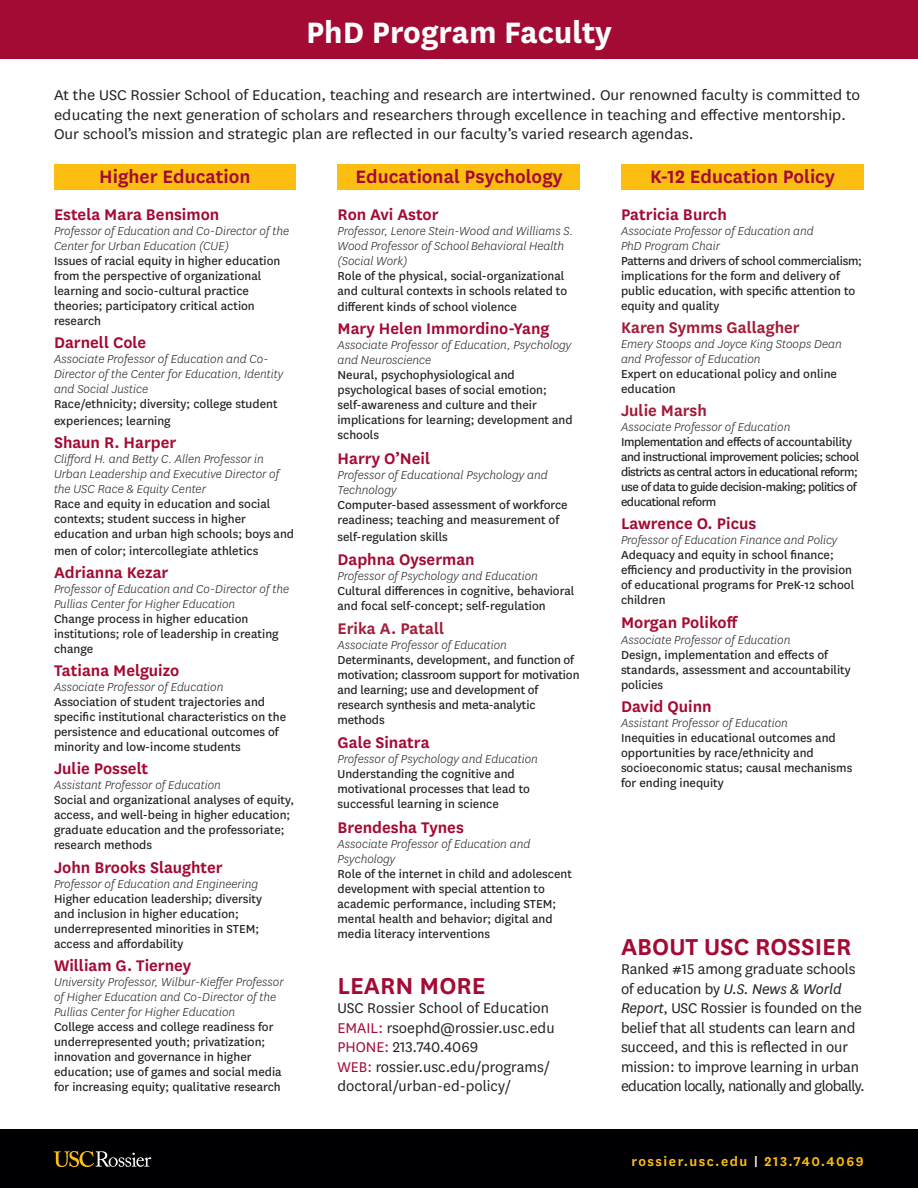
<style>
.page{position:relative;width:918px;height:1188px;background:#fff}
.page>*{position:absolute;margin:0;border:0;box-sizing:border-box;transform-origin:0 0}
.t1{font:700 34.5px "National";color:#fff}
.YELLOW_BOX_TEXT{font:600 27px "National";color:#a30a34}
.t2{font:600 21px "National";color:#a30a34}
.t3{font:600 18px "National";color:#a30a34}
.t4{font:600 18px "National";color:#a21d39}
.YELLOW_BOX_TEXT-2{font:16.5px/19.5px "National";color:#231f20}
.YELLOW_BOX_TEXT-3{font:16.5px/19.5px "National";color:#231f20;scale:1.05 1}
.t5{font:600 15px "National";letter-spacing:.1em;color:#fdbe12}
.research{font:13.5px/15px "National";color:#231f20}
.research-2{font:italic 300 13.5px/15px "National";color:#231f20}
.research-3{font:13.5px/15px "National";letter-spacing:-.04em;color:#231f20}
.s1{font-weight:300;font-style:italic}
.s2{color:#a30a34}
.s3{font-style:italic}
.s4{color:#fff}
</style>
<div class="page">
<div style="left:0;top:1130px;width:918px;height:58px;background:#000002"></div>
<svg style="left:54px;top:1151px;width:97px;height:16px"></svg>
<div style="left:54px;top:164px;width:242px;height:26px;background:#fdbe12"></div>
<div style="left:621px;top:164px;width:243px;height:26px;background:#fdbe12"></div>
<div style="left:338px;top:164px;width:242px;height:26px;background:#fdbe12"></div>
<div style="left:0;top:0;width:918px;height:58px;background:#a30a34"></div>
<p class="t1" style="left:306px;top:8px;width:308px">PhD Program Faculty</p>
<p class="YELLOW_BOX_TEXT-3" style="left:54px;top:85px;width:769px">At the USC Rossier School of Education, teaching and research are intertwined. Our renowned faculty is committed to educating the next generation of scholars and researchers through excellence in teaching and effective mentorship.<br>Our school’s mission and strategic plan are reflected in our faculty’s varied research agendas.</p>
<p class="t2" style="left:99px;top:162px;width:153px">Higher Education</p>
<p class="t3" style="left:54px;top:202px;width:167px">Estela Mara Bensimon</p>
<p class="research-2" style="left:54px;top:223px;width:237px">Professor of Education and Co-Director of the<br>Center for Urban Education (CUE)</p>
<p class="research" style="left:54px;top:253px;width:228px">Issues of racial equity in higher education from the perspective of organizational learning and socio-cultural practice theories; participatory critical action research</p>
<p class="t3" style="left:54px;top:330px;width:94px">Darnell Cole</p>
<p class="research-2" style="left:54px;top:351px;width:231px">Associate Professor of Education and Co-<br>Director of the Center for Education, Identity and Social Justice</p>
<p class="research" style="left:54px;top:395px;width:225px;line-height:16.5px">Race/ethnicity; diversity; college student experiences; learning</p>
<p class="t3" style="left:54px;top:430px;width:124px">Shaun R. Harper</p>
<p class="research-2" style="left:54px;top:451px;width:227px">Clifford H. and Betty C. Allen Professor in<br>Urban Leadership and Executive Director of the USC Race &amp; Equity Center</p>
<p class="research" style="left:54px;top:496px;width:242px">Race and equity in education and social contexts; student success in higher education and urban high schools; boys and</p>
<p class="research" style="left:54px;top:542px;width:206px">men of color; intercollegiate athletics</p>
<p class="t3" style="left:54px;top:560px;width:116px">Adrianna Kezar</p>
<p class="research-2" style="left:54px;top:581px;width:237px">Professor of Education and Co-Director of the<br>Pullias Center for Higher Education</p>
<p class="research" style="left:54px;top:611px;width:226px">Change process in higher education institutions; role of leadership in creating change</p>
<p class="t3" style="left:54px;top:658px;width:127px">Tatiana Melguizo</p>
<p class="research-2" style="left:54px;top:679px;width:171px">Associate Professor of Education</p>
<p class="research" style="left:54px;top:694px;width:234px">Association of student trajectories and specific institutional characteristics on the persistence and educational outcomes of minority and low-income students</p>
<p class="t3" style="left:54px;top:756px;width:96px">Julie Posselt</p>
<p class="research-2" style="left:54px;top:777px;width:168px">Assistant Professor of Education</p>
<p class="research" style="left:54px;top:792px;width:242px">Social and organizational analyses of equity, access, and well-being in higher education; graduate education and the professoriate; research methods</p>
<p class="t3" style="left:54px;top:855px;width:170px">John Brooks Slaughter</p>
<p class="research-2" style="left:54px;top:876px;width:206px">Professor of Education and Engineering</p>
<p class="research" style="left:54px;top:890px;width:210px">Higher education leadership; diversity and inclusion in higher education; underrepresented minorities in STEM; access and affordability</p>
<p class="t3" style="left:54px;top:953px;width:139px">William G. Tierney</p>
<p class="research-2" style="left:54px;top:974px;width:231px">University Professor, Wilbur-Kieffer Professor of Higher Education and Co-Director of the<br>Pullias Center for Higher Education</p>
<p class="research" style="left:54px;top:1019px;width:229px">College access and college readiness for underrepresented youth; privatization; innovation and governance in higher education; use of games and social media for increasing equity; qualitative research</p>
<p class="t2" style="left:355px;top:162px;width:209px">Educational Psychology</p>
<p class="t3" style="left:338px;top:202px;width:103px">Ron Avi Astor</p>
<p class="research-2" style="left:338px;top:223px;width:237px">Professor, Lenore Stein-Wood and Williams S.<br>Wood Professor of School Behavioral Health (Social Work)</p>
<p class="research" style="left:338px;top:267px;width:231px">Role of the physical, social-organizational and cultural contexts in schools related to</p>
<p class="research" style="left:338px;top:299px;width:181px">different kinds of school violence</p>
<p class="t3" style="left:338px;top:316px;width:214px">Mary Helen Immordino-Yang</p>
<p class="research-2" style="left:338px;top:337px;width:235px">Associate Professor of Education, Psychology and Neuroscience</p>
<p class="research" style="left:338px;top:367px;width:237px">Neural, psychophysiological and psychological bases of social emotion; self-awareness and culture and their implications for learning; development and schools</p>
<p class="t3" style="left:338px;top:446px;width:94px">Harry O’Neil</p>
<p class="research-2" style="left:338px;top:467px;width:212px">Professor of Educational Psychology and<br>Technology</p>
<p class="research" style="left:338px;top:497px;width:232px">Computer-based assessment of workforce readiness; teaching and measurement of</p>
<p class="research" style="left:338px;top:528px;width:112px">self-regulation skills</p>
<p class="t3" style="left:338px;top:547px;width:139px">Daphna Oyserman</p>
<p class="research-2" style="left:338px;top:568px;width:202px">Professor of Psychology and Education</p>
<p class="research" style="left:338px;top:583px;width:238px">Cultural differences in cognitive, behavioral and focal self-concept; self-regulation</p>
<p class="t4" style="left:338px;top:616px;width:108px">Erika A. Patall</p>
<p class="research-2" style="left:338px;top:637px;width:171px">Associate Professor of Education</p>
<p class="research" style="left:338px;top:651px;width:244px">Determinants, development, and function of motivation; classroom support for motivation and learning; use and development of research synthesis and meta-analytic methods</p>
<p class="t3" style="left:338px;top:730px;width:94px">Gale Sinatra</p>
<p class="research" style="left:338px;top:751px;width:202px"><span class="s1">Professor of Psychology and Education </span>Understanding the cognitive and motivational processes that lead to successful learning in science</p>
<p class="t3" style="left:338px;top:815px;width:128px">Brendesha Tynes</p>
<p class="research-2" style="left:338px;top:836px;width:194px">Associate Professor of Education and<br>Psychology</p>
<p class="research" style="left:338px;top:866px;width:236px">Role of the internet in child and adolescent development with special attention to academic performance, including STEM; mental health and behavior; digital and media literacy interventions</p>
<p class="YELLOW_BOX_TEXT" style="left:338px;top:967px;width:150px">LEARN MORE</p>
<p class="YELLOW_BOX_TEXT-2" style="left:338px;top:998px;width:213px">USC Rossier School of Education</p>
<p class="YELLOW_BOX_TEXT-2" style="left:338px;top:1017px;width:219px"><span class="s2">EMAIL:</span> rsoephd@rossier.usc.edu</p>
<p class="YELLOW_BOX_TEXT-2" style="left:338px;top:1037px;width:142px"><span class="s2">PHONE:</span> 213.740.4069</p>
<p class="YELLOW_BOX_TEXT-2" style="left:338px;top:1056px;width:213px"><span class="s2">WEB:</span> rossier.usc.edu/programs/ doctoral/urban-ed-policy/</p>
<p class="t2" style="left:650px;top:162px;width:186px">K-12 Education Policy</p>
<p class="t3" style="left:621px;top:202px;width:107px">Patricia Burch</p>
<p class="research-2" style="left:621px;top:223px;width:194px">Associate Professor of Education and</p>
<p class="research-2" style="left:621px;top:238px;width:100px">PhD Program Chair</p>
<p class="research" style="left:621px;top:252px;width:243px">Patterns and drivers of school commercialism; implications for the form and delivery of public education, with specific attention to equity and quality</p>
<p class="t4" style="left:621px;top:315px;width:180px">Karen Symms Gallagher</p>
<p class="research-2" style="left:621px;top:336px;width:222px">Emery Stoops and Joyce King Stoops Dean and Professor of Education</p>
<p class="research" style="left:621px;top:366px;width:218px">Expert on educational policy and online education</p>
<p class="t4" style="left:621px;top:398px;width:87px">Julie Marsh</p>
<p class="research-2" style="left:621px;top:419px;width:171px">Associate Professor of Education</p>
<p class="research-3" style="left:621px;top:434px;width:240px">Implementation and effects of accountability and instructional improvement policies; school districts as central actors in educational reform; use of data to guide decision-making; politics of educational reform</p>
<p class="t3" style="left:621px;top:511px;width:137px">Lawrence O. Picus</p>
<p class="research-2" style="left:621px;top:533px;width:218px">Professor of Education Finance and Policy</p>
<p class="research" style="left:621px;top:547px;width:235px">Adequacy and equity in school finance; efficiency and productivity in the provision of educational programs for PreK-12 school children</p>
<p class="t3" style="left:621px;top:610px;width:119px">Morgan Polikoff</p>
<p class="research-2" style="left:621px;top:632px;width:171px">Associate Professor of Education</p>
<p class="research" style="left:621px;top:647px;width:231px">Design, implementation and effects of standards, assessment and accountability policies</p>
<p class="t3" style="left:621px;top:694px;width:92px">David Quinn</p>
<p class="research-2" style="left:621px;top:716px;width:168px">Assistant Professor of Education</p>
<p class="research" style="left:621px;top:730px;width:233px">Inequities in educational outcomes and opportunities by race/ethnicity and socioeconomic status; causal mechanisms for ending inequity</p>
<p class="YELLOW_BOX_TEXT" style="left:621px;top:928px;width:232px">ABOUT USC ROSSIER</p>
<p class="YELLOW_BOX_TEXT-2" style="left:621px;top:959px;width:245px">Ranked #15 among graduate schools of education by <span class="s3">U.S. News &amp; World Report</span>, USC Rossier is founded on the belief that all students can learn and succeed, and this is reflected in our mission: to improve learning in urban education locally, nationally and globally.</p>
<p class="t5" style="left:631px;top:1151px;width:234px">rossier.usc.edu <span class="s4">|</span> 213.740.4069</p>
</div>
